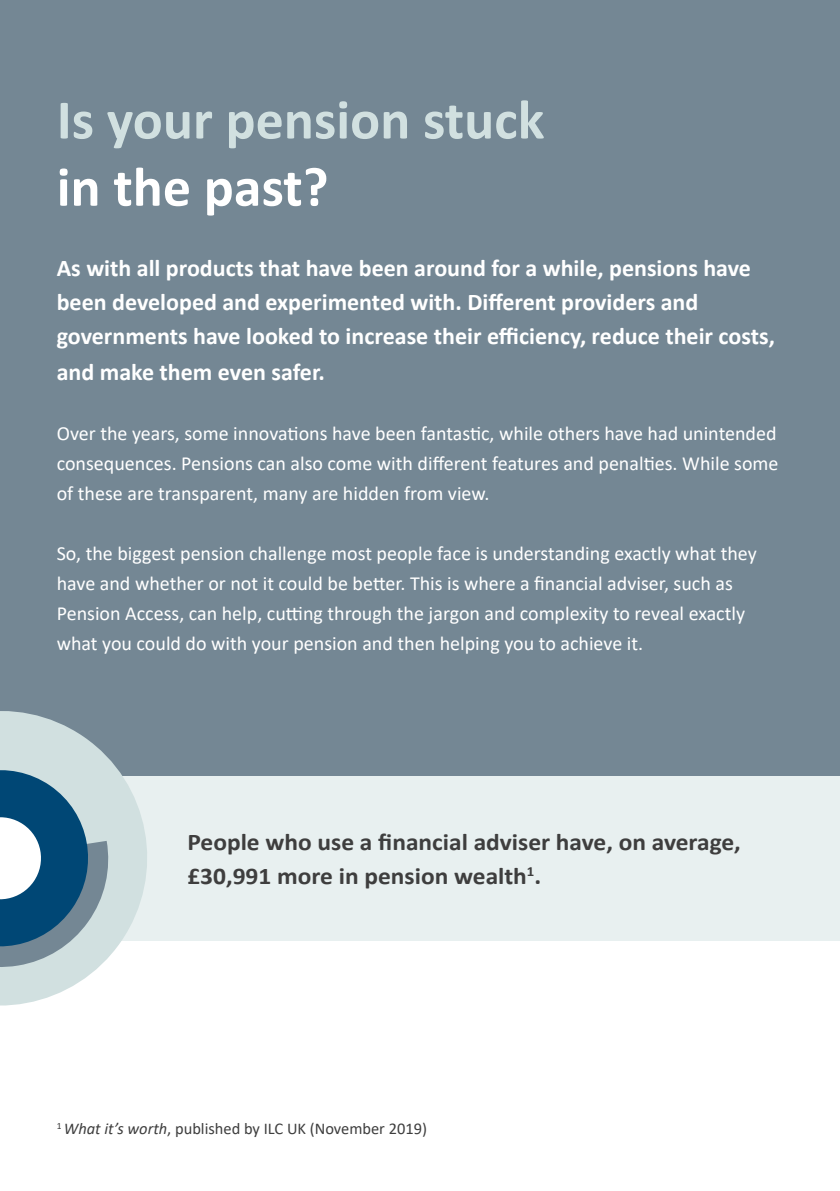
<style>
.page{position:relative;width:840px;height:1191px;background:#fff}
.page>*{position:absolute;margin:0;border:0;box-sizing:border-box;transform-origin:0 0}
.t1{font:700 56px "Calibri";color:#d1e0e0}
.t2{font:700 56px "Calibri";color:#fff}
.t3{font:700 24px/34.6px "Calibri";color:#fff}
.t4{font:700 24px/34px "Calibri";color:#3e3e3e;scale:1.06 1}
.t5{font:20px/30px "Calibri";color:#fff;text-align:justify}
.t6{font:16.4px "Calibri";color:#3e3e3e}
.s1{font-style:italic}
</style>
<div class="page">
<div style="left:0;top:0;width:839px;height:858px;background:#748794"></div>
<div style="left:0;top:776px;width:839px;height:164px;background:#e8f0f0"></div>
<svg style="left:0;top:711px;width:167px;height:295px"></svg>
<svg style="left:0;top:758px;width:137px;height:215px;background:#86a6b7"></svg>
<h1 class="t1" style="left:57px;top:80px;width:489px">Is your pension stuck</h1>
<h1 class="t2" style="left:57px;top:147px;width:273px">in the past?</h1>
<p class="t3" style="left:57px;top:250px;width:719px">As with all products that have been around for a while, pensions have been developed and experimented with. Different providers and governments have looked to increase their efficiency, reduce their costs, and make them even safer.</p>
<p class="t5" style="left:57px;top:417px;width:722px">Over the years, some innovations have been fantastic, while others have had unintended consequences. Pensions can also come with different features and penalties. While some of these are transparent, many are hidden from view.</p>
<p class="t5" style="left:57px;top:537px;width:701px;text-align:left">So, the biggest pension challenge most people face is understanding exactly what they have and whether or not it could be better. This is where a financial adviser, such as Pension Access, can help, cutting through the jargon and complexity to reveal exactly what you could do with your pension and then helping you to achieve it.</p>
<p class="t4" style="left:187px;top:825px;width:523px">People who use a financial adviser have, on average, £30,991 more in pension wealth<sup>1</sup>.</p>
<p class="t6" style="left:57px;top:1117px;width:371px"><sup>1</sup> <span class="s1">What it’s worth</span>, published by ILC UK (November 2019)</p>
</div>
